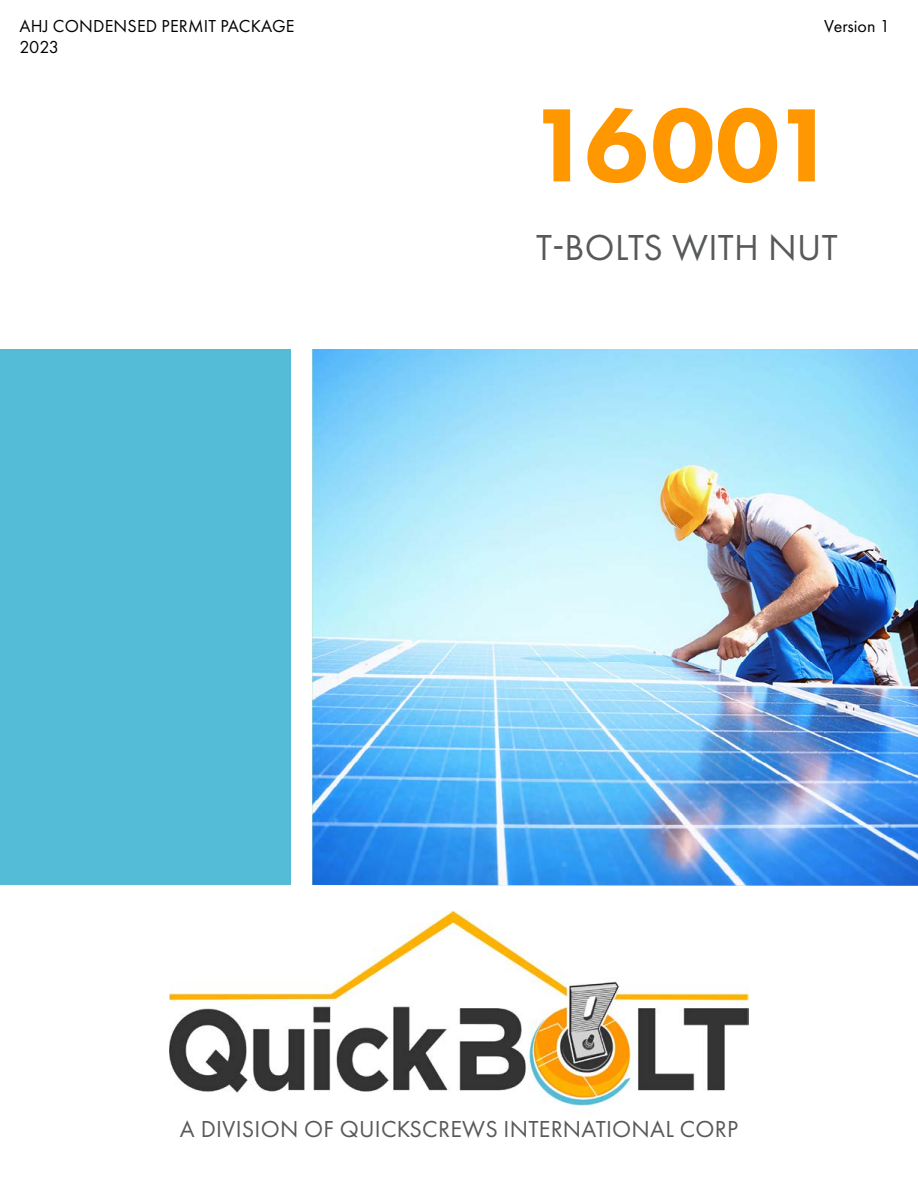
<style>
.page{position:relative;width:918px;height:1188px;background:#fff}
.page>*{position:absolute;margin:0;border:0;box-sizing:border-box;transform-origin:0 0}
.t1{font:800 108px "Futura PT";letter-spacing:-.03em;color:#ff9700}
.t2{font:37.5px "Futura PT";letter-spacing:.01em;color:#58595b}
.t3{font:24px "Futura PT";letter-spacing:.01em;color:#58595b}
.t4{font:18px/21.6px "Futura PT";letter-spacing:.01em;color:#000}
</style>
<div class="page">
<img style="left:312px;top:349px;width:606px;height:537px">
<img style="left:169px;top:911px;width:580px;height:195px">
<div style="left:0;top:350px;width:291px;height:535px;background:#55bcd7"></div>
<p class="t4" style="left:19px;top:15px;width:277px">AHJ CONDENSED PERMIT PACKAGE<br>2023</p>
<p class="t4" style="left:824px;top:15px;width:67px">Version 1</p>
<h1 class="t1" style="left:529px;top:78px;width:311px">16001</h1>
<h2 class="t2" style="left:536px;top:226px;width:303px">T-BOLTS WITH NUT</h2>
<p class="t3" style="left:180px;top:1115px;width:560px">A DIVISION OF QUICKSCREWS INTERNATIONAL CORP</p>
</div>
